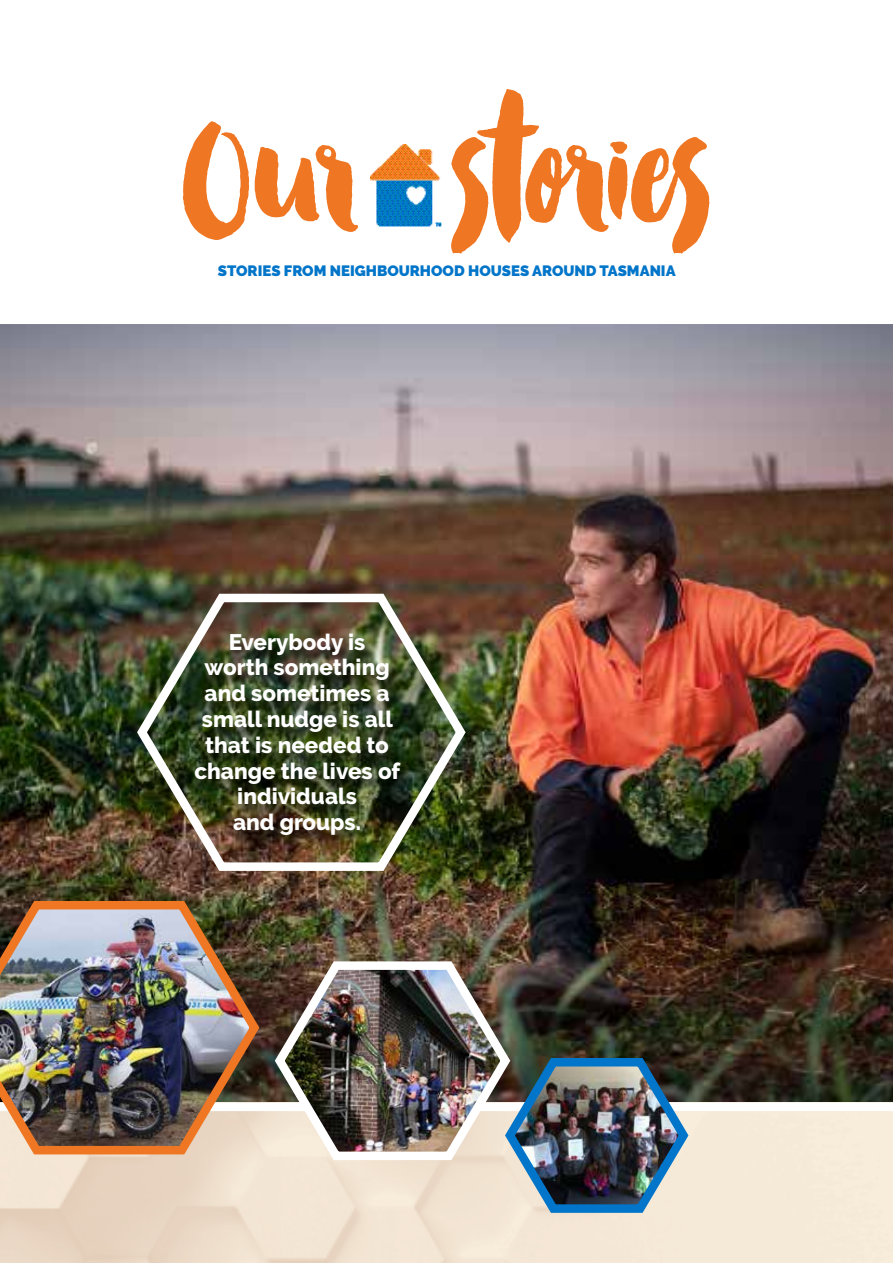
<style>
.page{position:relative;width:893px;height:1263px;background:#fff}
.page>*{position:absolute;margin:0;border:0;box-sizing:border-box;transform-origin:0 0}
.t1{font:217.5px "Smitten";letter-spacing:.005em;color:#ef7622}
.t2{font:800 22.35px/25.8px "Raleway";color:#fff;text-align:center}
.t3{font:900 15px "Raleway";color:#0075c9}
</style>
<div class="page">
<img style="left:370px;top:145px;width:72px;height:82px">
<img style="left:0;top:324px;width:893px;height:779px">
<img style="left:132px;top:586px;width:339px;height:289px">
<img style="left:0;top:893px;width:264px;height:266px">
<img style="left:500px;top:1050px;width:193px;height:167px">
<img style="left:270px;top:954px;width:245px;height:210px">
<h1 class="t1" style="left:183px;top:83px;width:529px">Our stories</h1>
<p class="t3" style="left:218px;top:262px;width:459px">STORIES FROM NEIGHBOURHOOD HOUSES AROUND TASMANIA</p>
<p class="t2" style="left:194px;top:629px;width:207px">Everybody is worth something and sometimes a small nudge is all that is needed to change the lives of individuals<br>and groups.</p>
</div>
